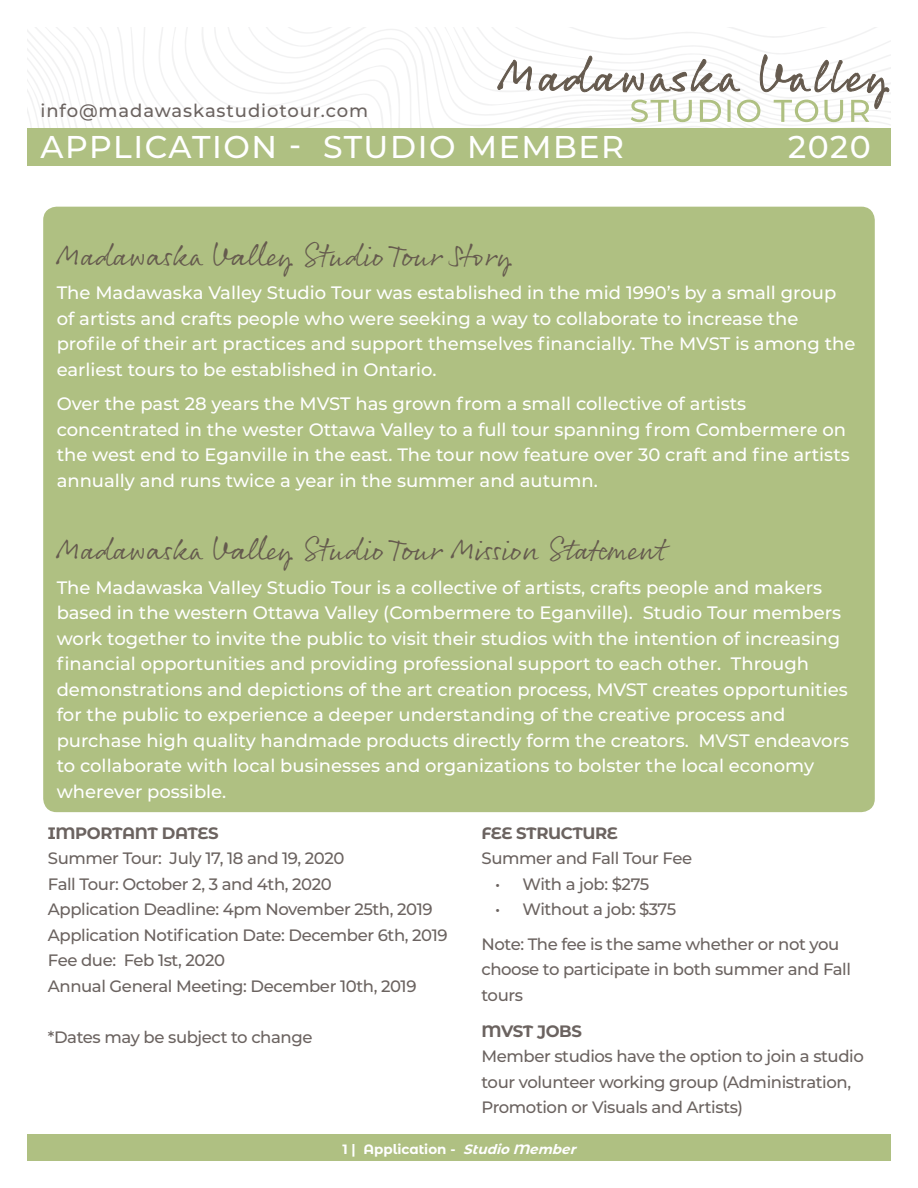
<style>
.page{position:relative;width:918px;height:1188px;background:#fff}
.page>*{position:absolute;margin:0;border:0;box-sizing:border-box;transform-origin:0 0}
.t1{font:500 31.5px "Montserrat";letter-spacing:.05em;color:#fff}
.Scrpt_Header{font:30px "Rollerscript Smooth";color:#655a4e}
.MVST_Story___Mission{font:500 18px/25.5px "Montserrat";color:#fff}
.t2{font:500 18px "Montserrat";letter-spacing:.05em;color:#6b6360}
.Body_Text_-_Grey{font:500 16.5px/25.5px "Montserrat";letter-spacing:-.025em;color:#6b6360}
.Body_Header_-_Grey{font:700 16.5px "Montserrat Alternates";letter-spacing:-.025em;color:#6b6360}
.Body_Text_-_Grey-2{font:700 16.5px "Montserrat Alternates";letter-spacing:-.025em;color:#6b6360}
.t3{font:700 13.5px "Montserrat Alternates";color:#fff}
.s1{font-style:italic}
</style>
<div class="page">
<svg style="left:227px;top:27px;width:203px;height:102px"></svg>
<svg style="left:407px;top:27px;width:23px;height:100px"></svg>
<svg style="left:420px;top:27px;width:10px;height:96px"></svg>
<svg style="left:27px;top:27px;width:178px;height:102px"></svg>
<svg style="left:246px;top:27px;width:130px;height:34px"></svg>
<div style="left:27px;top:129px;width:864px;height:37px;background:#afc082"></div>
<div style="left:27px;top:1134px;width:864px;height:27px;background:#afc082"></div>
<svg style="left:430px;top:27px;width:461px;height:102px"></svg>
<div style="left:43px;top:207px;width:832px;height:605px;background:#afc082;border-radius:14px"></div>
<p class="t2" style="left:40px;top:98px;width:329px">info@madawaskastudiotour.com</p>
<h1 class="t1" style="left:40px;top:124px;width:585px">APPLICATION - STUDIO MEMBER</h1>
<h1 class="t1" style="left:788px;top:124px;width:84px">2020</h1>
<p class="Scrpt_Header" style="left:57px;top:237px;width:458px">Madawaska Valley Studio Tour Story</p>
<p class="MVST_Story___Mission" style="left:57px;top:279px;width:800px">The Madawaska Valley Studio Tour was established in the mid 1990’s by a small group of artists and crafts people who were seeking a way to collaborate to increase the profile of their art practices and support themselves financially. The MVST is among the earliest tours to be established in Ontario.</p>
<p class="MVST_Story___Mission" style="left:57px;top:390px;width:795px">Over the past 28 years the MVST has grown from a small collective of artists concentrated in the wester Ottawa Valley to a full tour spanning from Combermere on the west end to Eganville in the east. The tour now feature over 30 craft and fine artists annually and runs twice a year in the summer and autumn.</p>
<p class="Scrpt_Header" style="left:57px;top:531px;width:610px">Madawaska Valley Studio Tour Mission Statement</p>
<p class="MVST_Story___Mission" style="left:57px;top:574px;width:794px">The Madawaska Valley Studio Tour is a collective of artists, crafts people and makers based in the western Ottawa Valley (Combermere to Eganville). Studio Tour members work together to invite the public to visit their studios with the intention of increasing financial opportunities and providing professional support to each other. Through demonstrations and depictions of the art creation process, MVST creates opportunities for the public to experience a deeper understanding of the creative process and purchase high quality handmade products directly form the creators. MVST endeavors to collaborate with local businesses and organizations to bolster the local economy wherever possible.</p>
<p class="Body_Text_-_Grey-2" style="left:48px;top:821px;width:172px">IMPORTANT DATES</p>
<p class="Body_Text_-_Grey" style="left:48px;top:845px;width:298px">Summer Tour: July 17, 18 and 19, 2020</p>
<p class="Body_Text_-_Grey" style="left:48px;top:871px;width:285px">Fall Tour: October 2, 3 and 4th, 2020</p>
<p class="Body_Text_-_Grey" style="left:48px;top:896px;width:386px">Application Deadline: 4pm November 25th, 2019</p>
<p class="Body_Text_-_Grey" style="left:48px;top:922px;width:401px">Application Notification Date: December 6th, 2019</p>
<p class="Body_Text_-_Grey" style="left:48px;top:947px;width:179px">Fee due: Feb 1st, 2020</p>
<p class="Body_Text_-_Grey" style="left:48px;top:973px;width:370px">Annual General Meeting: December 10th, 2019</p>
<p class="Body_Text_-_Grey" style="left:48px;top:1024px;width:266px">*Dates may be subject to change</p>
<p class="Body_Header_-_Grey" style="left:482px;top:821px;width:138px">FEE STRUCTURE</p>
<p class="Body_Text_-_Grey" style="left:482px;top:845px;width:212px">Summer and Fall Tour Fee</p>
<p class="Body_Text_-_Grey" style="left:495px;top:871px;width:156px">• With a job: $275</p>
<p class="Body_Text_-_Grey" style="left:495px;top:896px;width:183px">• Without a job: $375</p>
<p class="Body_Text_-_Grey" style="left:482px;top:931px;width:371px">Note: The fee is the same whether or not you choose to participate in both summer and Fall tours</p>
<p class="Body_Header_-_Grey" style="left:482px;top:1019px;width:102px">MVST JOBS</p>
<p class="Body_Text_-_Grey" style="left:482px;top:1043px;width:384px">Member studios have the option to join a studio tour volunteer working group (Administration,<br>Promotion or Visuals and Artists)</p>
<p class="t3" style="left:342px;top:1140px;width:239px">1 | Application - <span class="s1">StudioMember</span></p>
</div>
